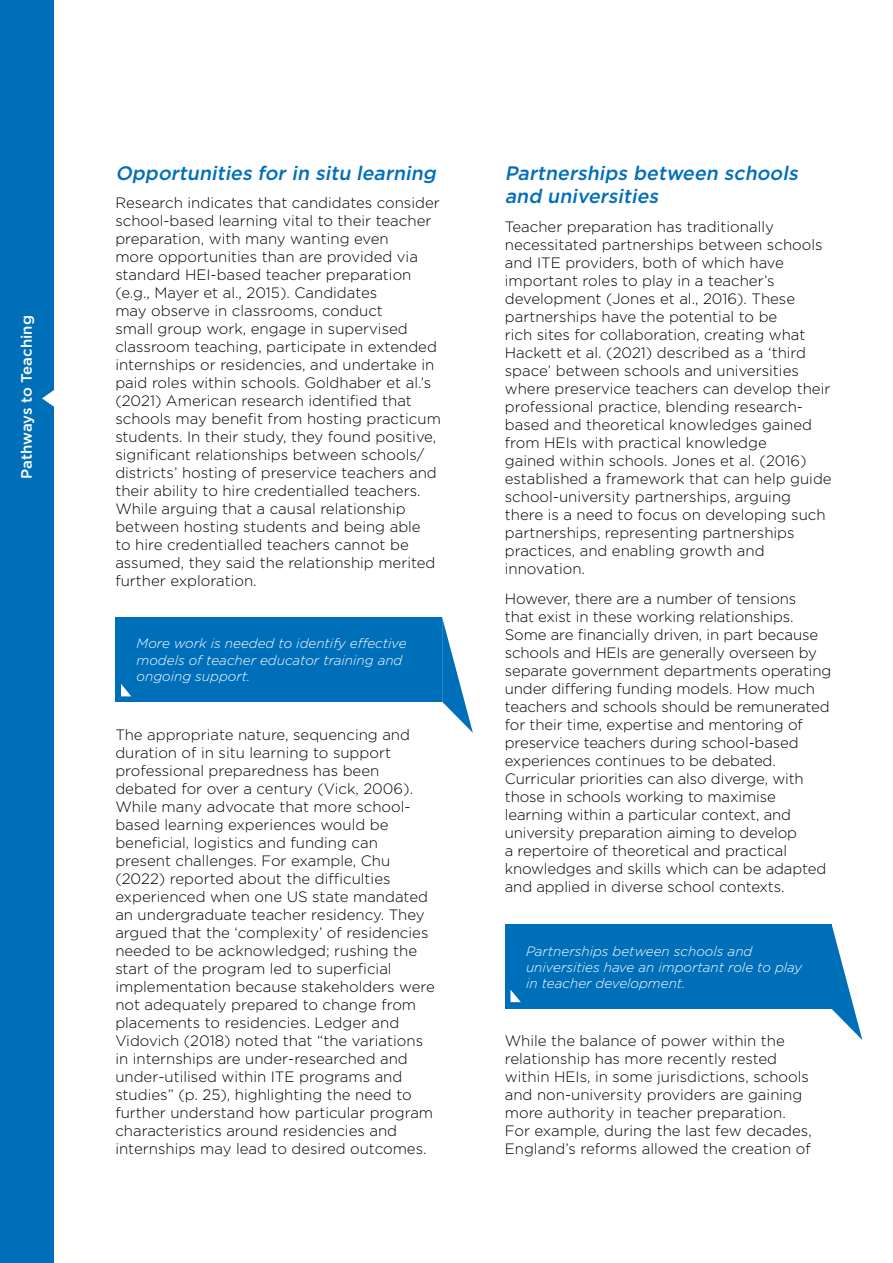
<style>
.page{position:relative;width:893px;height:1263px;background:#fff}
.page>*{position:absolute;margin:0;border:0;box-sizing:border-box;transform-origin:0 0}
.t1{font:italic 500 19.5px/23.4px "Gotham";color:#006fba}
.t2{font:300 15px/18px "Gotham";color:#000}
.t3{font:500 15px "Gotham";letter-spacing:-.005em;color:#fff}
.t4{font:italic 300 13.5px/16.2px "Gotham";color:#fff}
</style>
<div class="page">
<div style="left:0;top:0;width:54px;height:1263px;background:#006fba"></div>
<svg style="left:42px;top:390px;width:12px;height:17px"></svg>
<div style="left:115px;top:617px;width:327px;height:85px;background:#006fba"></div>
<svg style="left:442px;top:617px;width:31px;height:116px"></svg>
<svg style="left:121px;top:684px;width:10px;height:12px"></svg>
<div style="left:505px;top:924px;width:327px;height:85px;background:#006fba"></div>
<svg style="left:832px;top:926px;width:30px;height:114px"></svg>
<svg style="left:510px;top:989px;width:11px;height:13px"></svg>
<p class="t3" style="left:17px;top:479px;width:165px;rotate:-90deg">Pathways to Teaching</p>
<h1 class="t1" style="left:115px;top:161px;width:326px">Opportunities for in situ learning</h1>
<p class="t2" style="left:115px;top:194px;width:327px">Research indicates that candidates consider school-based learning vital to their teacher preparation, with many wanting even<br>more opportunities than are provided via standard HEI-based teacher preparation (e.g., Mayer et al., 2015). Candidates<br>may observe in classrooms, conduct<br>small group work, engage in supervised classroom teaching, participate in extended internships or residencies, and undertake in paid roles within schools. Goldhaber et al.’s (2021) American research identified that schools may benefit from hosting practicum students. In their study, they found positive, significant relationships between schools/ districts’ hosting of preservice teachers and their ability to hire credentialled teachers.<br>While arguing that a causal relationship between hosting students and being able<br>to hire credentialled teachers cannot be assumed, they said the relationship merited further exploration.</p>
<p class="t4" style="left:137px;top:635px;width:272px">More work is needed to identify effective models of teacher educator training and ongoing support.</p>
<p class="t2" style="left:115px;top:725px;width:321px">The appropriate nature, sequencing and duration of in situ learning to support professional preparedness has been debated for over a century (Vick, 2006).<br>While many advocate that more school&shy;based learning experiences would be beneficial, logistics and funding can present challenges. For example, Chu (2022) reported about the difficulties experienced when one US state mandated an undergraduate teacher residency. They argued that the ‘complexity’ of residencies needed to be acknowledged; rushing the start of the program led to superficial implementation because stakeholders were not adequately prepared to change from placements to residencies. Ledger and Vidovich (2018) noted that “the variations in internships are under-researched and under-utilised within ITE programs and studies” (p. 25), highlighting the need to further understand how particular program characteristics around residencies and internships may lead to desired outcomes.</p>
<h1 class="t1" style="left:505px;top:161px;width:299px">Partnerships between schools and universities</h1>
<p class="t2" style="left:505px;top:217px;width:328px">Teacher preparation has traditionally necessitated partnerships between schools and ITE providers, both of which have important roles to play in a teacher’s development (Jones et al., 2016). These partnerships have the potential to be<br>rich sites for collaboration, creating what Hackett et al. (2021) described as a ‘third space’ between schools and universities where preservice teachers can develop their professional practice, blending research&shy;based and theoretical knowledges gained from HEIs with practical knowledge<br>gained within schools. Jones et al. (2016) established a framework that can help guide school-university partnerships, arguing there is a need to focus on developing such partnerships, representing partnerships practices, and enabling growth and innovation.</p>
<p class="t2" style="left:505px;top:590px;width:328px">However, there are a number of tensions<br>that exist in these working relationships.<br>Some are financially driven, in part because schools and HEIs are generally overseen by separate government departments operating under differing funding models. How much teachers and schools should be remunerated for their time, expertise and mentoring of preservice teachers during school-based experiences continues to be debated.<br>Curricular priorities can also diverge, with those in schools working to maximise learning within a particular context, and university preparation aiming to develop<br>a repertoire of theoretical and practical knowledges and skills which can be adapted and applied in diverse school contexts.</p>
<p class="t4" style="left:526px;top:943px;width:278px">Partnerships between schools and universities have an important role to play in teacher development.</p>
<p class="t2" style="left:505px;top:1031px;width:308px">While the balance of power within the relationship has more recently rested within HEIs, in some jurisdictions, schools and non-university providers are gaining more authority in teacher preparation.<br>For example, during the last few decades, England’s reforms allowed the creation of</p>
</div>
